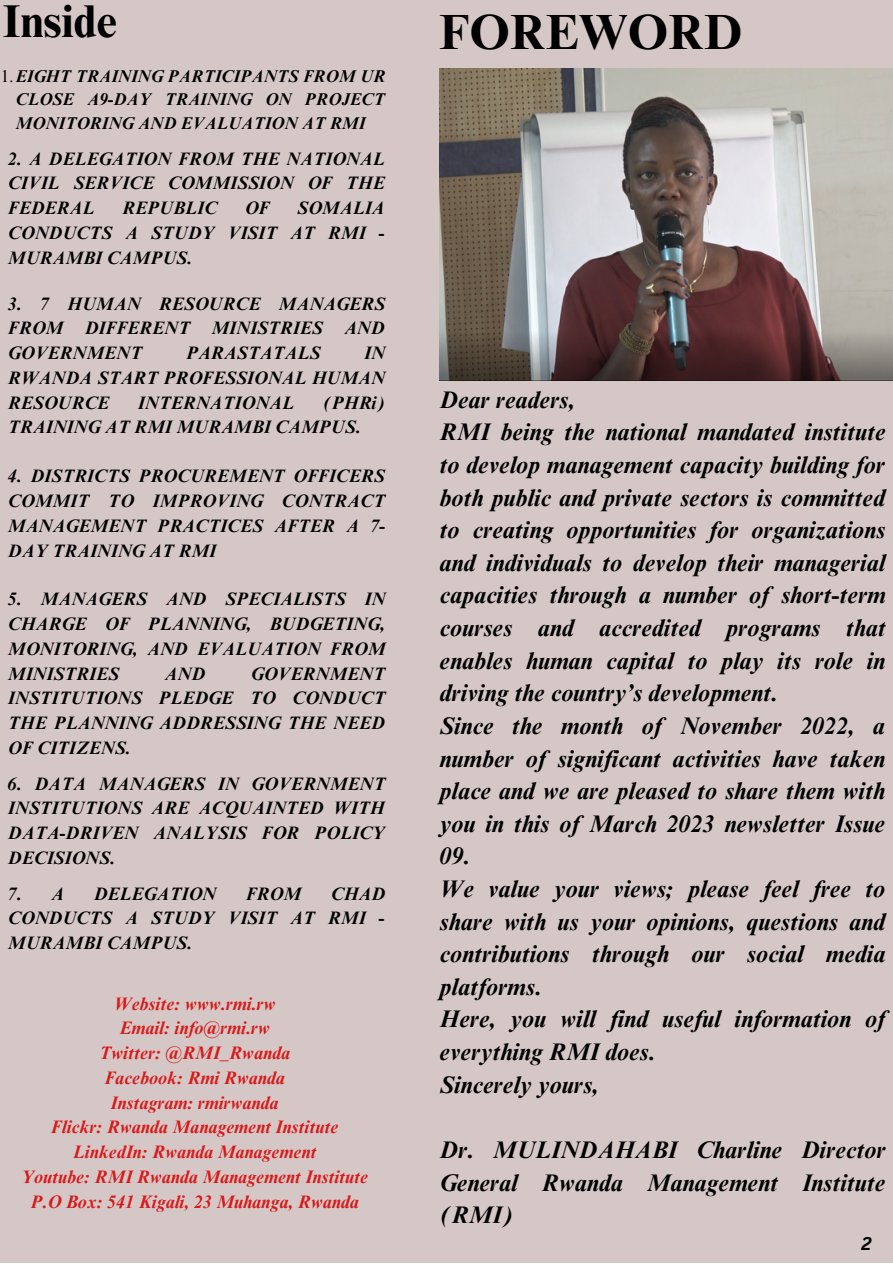
<style>
.page{position:relative;width:893px;height:1264px;background:#fff}
.page>*{position:absolute;margin:0;border:0;box-sizing:border-box;transform-origin:0 0}
.t1{font:700 49.5px "Times NRMT Pro";color:#000}
.t2{font:700 45.9px "Times NRMT Pro";color:#000}
.t3{font:italic 700 24px/32.5px "Times NRMT Pro";color:#000}
.t4{font:italic 700 18px/24.8px "Times NRMT Pro";color:#000;text-align:justify}
.t5{font:italic 700 18px/24.8px "Times NRMT Pro";color:#d81a1a;text-align:center}
.t6{font:italic 700 18px "Canva Sans";color:#000}
.t7{font:italic 700 17.1px/23.5px "Times NRMT Pro";color:#000;text-align:justify}
.s1{font-weight:400;font-style:normal}
</style>
<div class="page">
<div style="left:0;top:0;width:892px;height:1262px;background:#d6c7c7"></div>
<img style="left:439px;top:69px;width:453px;height:311px">
<h2 class="t2" style="left:3px;top:4px;width:115px">Inside</h2>
<p class="t7" style="left:15px;top:66px;width:371px;text-indent:-15px"><span class="s1">1.</span>EIGHT TRAINING PARTICIPANTS FROM UR CLOSE A9-DAY TRAINING ON PROJECT MONITORING AND EVALUATION AT RMI</p>
<p class="t4" style="left:8px;top:148px;width:378px">2. A DELEGATION FROM THE NATIONAL CIVIL SERVICE COMMISSION OF THE FEDERAL</p>
<p class="t4" style="left:8px;top:198px;width:378px;text-indent:289px">SOMALIA CONDUCTS A STUDY VISIT AT RMI - MURAMBI CAMPUS.</p>
<p class="t4" style="left:8px;top:293px;width:378px">3. 7 HUMAN RESOURCE MANAGERS FROM DIFFERENT MINISTRIES AND GOVERNMENT</p>
<p class="t4" style="left:122px;top:198px;width:96px">REPUBLIC</p>
<p class="t4" style="left:245px;top:198px;width:26px">OF</p>
<p class="t4" style="left:186px;top:343px;width:136px">PARASTATALS</p>
<p class="t4" style="left:8px;top:343px;width:379px;text-indent:356px">IN RWANDA START PROFESSIONAL HUMAN RESOURCE</p>
<p class="t4" style="left:8px;top:392px;width:379px;text-indent:315px">(PHRi)<br>TRAINING AT RMI MURAMBI CAMPUS.</p>
<p class="t4" style="left:8px;top:466px;width:379px">4. DISTRICTS PROCUREMENT OFFICERS COMMIT TO IMPROVING CONTRACT MANAGEMENT PRACTICES AFTER A 7- DAY TRAINING AT RMI</p>
<p class="t4" style="left:8px;top:589px;width:379px">5. MANAGERS AND SPECIALISTS IN CHARGE OF PLANNING, BUDGETING, MONITORING, AND EVALUATION FROM MINISTRIES</p>
<p class="t4" style="left:138px;top:392px;width:158px">INTERNATIONAL</p>
<p class="t4" style="left:8px;top:663px;width:379px;text-indent:243px">GOVERNMENT INSTITUTIONS PLEDGE TO CONDUCT THE PLANNING ADDRESSING THE NEED OF CITIZENS.</p>
<p class="t4" style="left:8px;top:773px;width:379px">6. DATA MANAGERS IN GOVERNMENT INSTITUTIONS ARE ACQUAINTED WITH DATA-DRIVEN ANALYSIS FOR POLICY DECISIONS.</p>
<p class="t4" style="left:8px;top:883px;width:58px">7. A</p>
<p class="t4" style="left:94px;top:883px;width:124px">DELEGATION</p>
<p class="t4" style="left:246px;top:883px;width:57px">FROM</p>
<p class="t4" style="left:164px;top:663px;width:42px">AND</p>
<p class="t4" style="left:8px;top:883px;width:379px;text-indent:323px">CHAD CONDUCTS A STUDY VISIT AT RMI - MURAMBI CAMPUS.</p>
<p class="t5" style="left:21px;top:993px;width:348px">Website: www.rmi.rw<br>Email: info@rmi.rw<br>Twitter: @RMI_Rwanda<br>Facebook: Rmi Rwanda<br>Instagram: rmirwanda<br>Flickr: Rwanda Management Institute<br>LinkedIn: Rwanda Management<br>Youtube: RMI Rwanda Management Institute<br>P.O Box: 541 Kigali, 23 Muhanga, Rwanda</p>
<h1 class="t1" style="left:439px;top:13px;width:304px">FOREWORD</h1>
<p class="t3" style="left:439px;top:386px;width:447px">Dear readers,<br>RMI being the national mandated institute to develop management capacity building for both public and private sectors is committed to creating opportunities for organizations and individuals to develop their managerial capacities through a number of short-term courses and accredited programs that enables human capital to play its role in driving the country’s development.<br>Since the month of November 2022, a number of significant activities have taken place and we are pleased to share them with you in this of March 2023 newsletter Issue 09.<br>We value your views; please feel free to share with us your opinions, questions and contributions through our social media platforms.<br>Here, you will find useful information of everything RMI does.<br>Sincerely yours,</p>
<p class="t3" style="left:439px;top:1136px;width:447px;text-align:justify">Dr. MULINDAHABI Charline Director General Rwanda Management Institute (RMI)</p>
<p class="t6" style="left:861px;top:1231px;width:12px">2</p>
</div>
